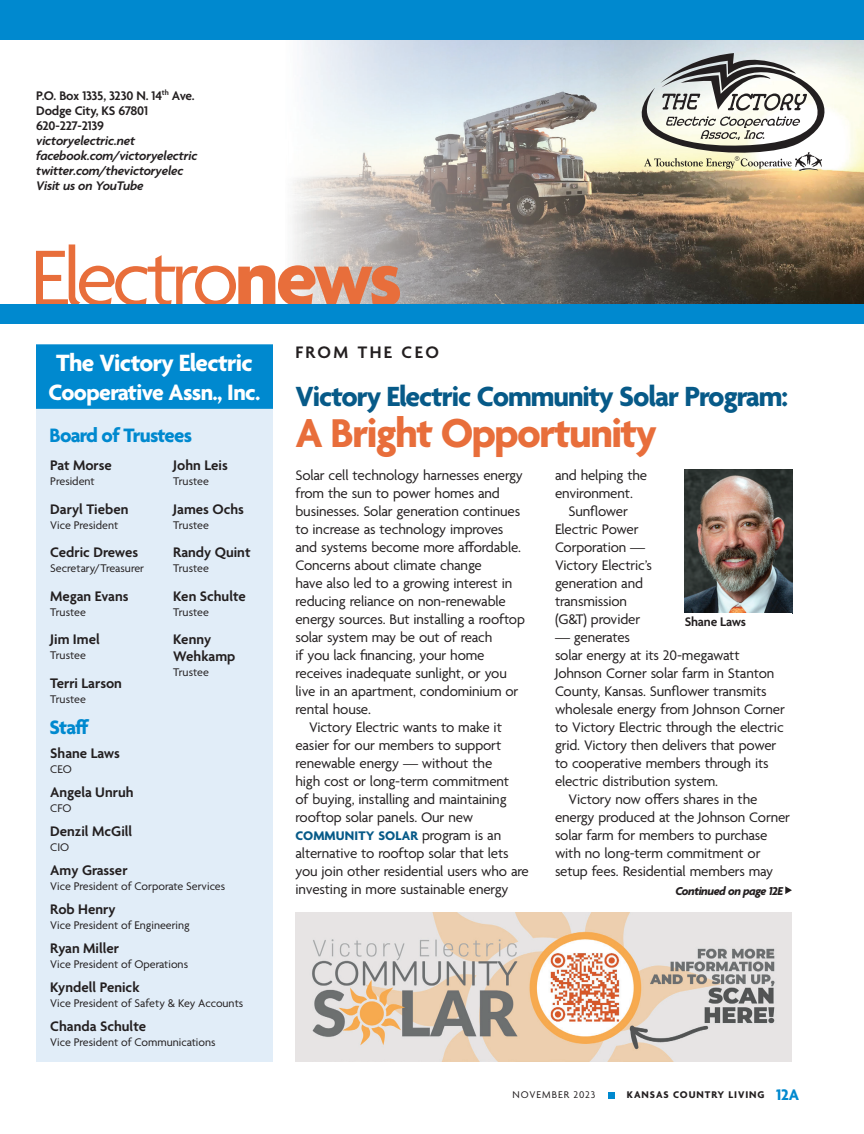
<style>
.page{position:relative;width:864px;height:1134px;background:#fff}
.page>*{position:absolute;margin:0;border:0;box-sizing:border-box;transform-origin:0 0}
.t1{font:85.5px "Agenda";letter-spacing:-.065em;color:#e86e3b}
.t2{font:700 43.5px "Agenda";letter-spacing:-.035em;color:#e86e3b}
.t3{font:700 30px "Agenda";letter-spacing:-.035em;color:#075a88}
.t4{font:700 25.5px "Agenda";letter-spacing:-.025em;color:#fff}
.t5{font:700 24px "Agenda";letter-spacing:-.025em;color:#fff}
.t6{font:700 21px "Agenda";letter-spacing:-.035em;color:#0089cf}
.t7{font:600 18px "Agenda";letter-spacing:.14em;color:#231f20}
.t8{font:15px/18px "Agenda";letter-spacing:-.01em;color:#231f20}
.t9{font:600 15px/16.5px "Agenda";color:#231f20}
.t10{font:italic 600 13.5px/15px "Agenda";letter-spacing:-.015em;color:#231f20}
.t11{font:600 13.5px/15px "Agenda";letter-spacing:-.015em;color:#231f20}
.t12{font:700 13.5px "Agenda";letter-spacing:.01em;color:#075a88}
.t13{font:italic 700 12.3px "Agenda";letter-spacing:-.035em;color:#231f20}
.t14{font:12px "Agenda";color:#231f20}
.t15{font:700 10.5px "Agenda";letter-spacing:.09em;color:#231f20}
.t16{font:10.5px "Agenda";letter-spacing:.09em;color:#231f20}
.s1{font-weight:700}
.s2{font-weight:400;font-size:15px;color:#231f20}
.s3{font-size:16.5px;color:#0089cf}
</style>
<div class="page">
<img style="left:292px;top:40px;width:572px;height:264px">
<img style="left:685px;top:469px;width:107px;height:144px">
<svg style="left:638px;top:51px;width:189px;height:120px"></svg>
<div style="left:36px;top:353px;width:237px;height:709px;background:#e1edf8"></div>
<div style="left:36px;top:344px;width:237px;height:36px;background:#0089cf"></div>
<div style="left:36px;top:373px;width:237px;height:36px;background:#0089cf"></div>
<div style="left:0;top:304px;width:864px;height:20px;background:#0089cf"></div>
<svg style="left:785px;top:886px;width:7px;height:8px"></svg>
<img style="left:296px;top:913px;width:496px;height:149px">
<div style="left:608px;top:1092px;width:7px;height:7px;background:#0089cf"></div>
<div style="left:0;top:0;width:864px;height:40px;background:#0089cf"></div>
<p class="t11" style="left:36px;top:89px;width:160px">P.O. Box 1335, 3230 N. 14<sup>th</sup> Ave.<br>Dodge City, KS 67801<br>620-227-2139</p>
<p class="t10" style="left:36px;top:134px;width:163px">victoryelectric.net facebook.com/victoryelectric twitter.com/thevictoryelec<br>Visit us on YouTube</p>
<h1 class="t1" style="left:30px;top:232px;width:374px">Electro<span class="s1">news</span></h1>
<h3 class="t4" style="left:56px;top:349px;width:198px">The Victory Electric</h3>
<h3 class="t5" style="left:48px;top:379px;width:214px">Cooperative Assn., Inc.</h3>
<h3 class="t6" style="left:50px;top:424px;width:144px">Board of Trustees</h3>
<p class="t9" style="left:50px;top:458px;width:63px">Pat Morse</p>
<p class="t14" style="left:50px;top:475px;width:46px">President</p>
<p class="t9" style="left:50px;top:502px;width:80px">Daryl Tieben</p>
<p class="t14" style="left:50px;top:519px;width:70px">Vice President</p>
<p class="t9" style="left:50px;top:545px;width:90px">Cedric Drewes</p>
<p class="t14" style="left:50px;top:562px;width:95px">Secretary/Treasurer</p>
<p class="t9" style="left:50px;top:589px;width:80px">Megan Evans</p>
<p class="t14" style="left:50px;top:606px;width:37px">Trustee</p>
<p class="t9" style="left:50px;top:632px;width:51px">Jim Imel</p>
<p class="t14" style="left:50px;top:649px;width:37px">Trustee</p>
<p class="t9" style="left:50px;top:676px;width:73px">Terri Larson</p>
<p class="t14" style="left:50px;top:693px;width:37px">Trustee</p>
<p class="t9" style="left:173px;top:458px;width:56px">John Leis</p>
<p class="t14" style="left:173px;top:475px;width:37px">Trustee</p>
<p class="t9" style="left:173px;top:502px;width:72px">James Ochs</p>
<p class="t14" style="left:173px;top:519px;width:37px">Trustee</p>
<p class="t9" style="left:173px;top:545px;width:79px">Randy Quint</p>
<p class="t14" style="left:173px;top:562px;width:37px">Trustee</p>
<p class="t9" style="left:173px;top:589px;width:74px">Ken Schulte</p>
<p class="t14" style="left:173px;top:606px;width:37px">Trustee</p>
<p class="t9" style="left:173px;top:632px;width:64px">Kenny<br>Wehkamp</p>
<p class="t14" style="left:173px;top:666px;width:37px">Trustee</p>
<h3 class="t6" style="left:50px;top:716px;width:42px">Staff</h3>
<p class="t9" style="left:50px;top:745px;width:71px">Shane Laws</p>
<p class="t14" style="left:50px;top:762px;width:23px">CEO</p>
<p class="t9" style="left:50px;top:784px;width:85px">Angela Unruh</p>
<p class="t14" style="left:50px;top:801px;width:23px">CFO</p>
<p class="t9" style="left:50px;top:823px;width:84px">Denzil McGill</p>
<p class="t14" style="left:50px;top:840px;width:21px">CIO</p>
<p class="t9" style="left:50px;top:862px;width:79px">Amy Grasser</p>
<p class="t14" style="left:50px;top:879px;width:176px">Vice President of Corporate Services</p>
<p class="t9" style="left:50px;top:901px;width:67px">Rob Henry</p>
<p class="t14" style="left:50px;top:918px;width:141px">Vice President of Engineering</p>
<p class="t9" style="left:50px;top:940px;width:70px">Ryan Miller</p>
<p class="t14" style="left:50px;top:957px;width:139px">Vice President of Operations</p>
<p class="t9" style="left:50px;top:979px;width:91px">Kyndell Penick</p>
<p class="t14" style="left:50px;top:996px;width:195px">Vice President of Safety &amp; Key Accounts</p>
<p class="t9" style="left:50px;top:1018px;width:97px">Chanda Schulte</p>
<p class="t14" style="left:50px;top:1035px;width:167px">Vice President of Communications</p>
<p class="t7" style="left:296px;top:343px;width:145px">FROM THE CEO</p>
<h3 class="t3" style="left:296px;top:380px;width:494px">Victory Electric Community Solar Program:</h3>
<h2 class="t2" style="left:296px;top:410px;width:363px">A Bright Opportunity</h2>
<p class="t8" style="left:296px;top:467px;width:229px">Solar cell technology harnesses energy</p>
<p class="t8" style="left:296px;top:485px;width:206px">from the sun to power homes and</p>
<p class="t8" style="left:296px;top:503px;width:226px">businesses. Solar generation continues</p>
<p class="t8" style="left:296px;top:521px;width:210px">to increase as technology improves</p>
<p class="t8" style="left:296px;top:539px;width:227px">and systems become more affordable.</p>
<p class="t8" style="left:296px;top:557px;width:188px">Concerns about climate change</p>
<p class="t8" style="left:296px;top:575px;width:218px">have also led to a growing interest in</p>
<p class="t8" style="left:296px;top:593px;width:212px">reducing reliance on non-renewable</p>
<p class="t8" style="left:296px;top:611px;width:231px">energy sources. But installing a rooftop</p>
<p class="t8" style="left:296px;top:629px;width:199px">solar system may be out of reach</p>
<p class="t8" style="left:296px;top:647px;width:191px">if you lack financing, your home</p>
<p class="t8" style="left:296px;top:665px;width:213px">receives inadequate sunlight, or you</p>
<p class="t8" style="left:296px;top:683px;width:224px">live in an apartment, condominium or</p>
<p class="t8" style="left:296px;top:701px;width:77px">rental house.</p>
<p class="t8" style="left:309px;top:719px;width:194px">Victory Electric wants to make it</p>
<p class="t8" style="left:296px;top:737px;width:207px">easier for our members to support</p>
<p class="t8" style="left:296px;top:755px;width:198px">renewable energy — without the</p>
<p class="t8" style="left:296px;top:773px;width:215px">high cost or long-term commitment</p>
<p class="t8" style="left:296px;top:791px;width:213px">of buying, installing and maintaining</p>
<p class="t8" style="left:296px;top:809px;width:179px">rooftop solar panels. Our new</p>
<p class="t12" style="left:296px;top:828px;width:207px">COMMUNITY SOLAR <span class="s2">program is an</span></p>
<p class="t8" style="left:296px;top:845px;width:235px">alternative to rooftop solar that lets you join other residential users who are investing in more sustainable energy</p>
<p class="t8" style="left:555px;top:467px;width:94px">and helping the</p>
<p class="t8" style="left:555px;top:485px;width:79px">environment.</p>
<p class="t8" style="left:569px;top:503px;width:61px">Sunflower</p>
<p class="t8" style="left:555px;top:521px;width:85px">Electric Power</p>
<p class="t8" style="left:555px;top:539px;width:92px">Corporation —</p>
<p class="t8" style="left:555px;top:557px;width:98px">Victory Electric’s</p>
<p class="t8" style="left:555px;top:575px;width:90px">generation and</p>
<p class="t8" style="left:555px;top:593px;width:74px">transmission</p>
<p class="t8" style="left:555px;top:611px;width:87px">(G&amp;T) provider</p>
<p class="t8" style="left:555px;top:629px;width:77px">— generates</p>
<p class="t8" style="left:555px;top:647px;width:186px">solar energy at its 20-megawatt</p>
<p class="t8" style="left:555px;top:665px;width:221px">Johnson Corner solar farm in Stanton</p>
<p class="t8" style="left:555px;top:683px;width:213px">County, Kansas. Sunflower transmits</p>
<p class="t8" style="left:555px;top:701px;width:231px">wholesale energy from Johnson Corner</p>
<p class="t8" style="left:555px;top:719px;width:230px">to Victory Electric through the electric</p>
<p class="t8" style="left:555px;top:737px;width:223px">grid. Victory then delivers that power</p>
<p class="t8" style="left:555px;top:755px;width:215px">to cooperative members through its</p>
<p class="t8" style="left:555px;top:773px;width:165px">electric distribution system.</p>
<p class="t8" style="left:569px;top:791px;width:190px">Victory now offers shares in the</p>
<p class="t8" style="left:555px;top:809px;width:237px">energy produced at the Johnson Corner</p>
<p class="t8" style="left:555px;top:827px;width:214px">solar farm for members to purchase</p>
<p class="t8" style="left:555px;top:845px;width:207px">with no long-term commitment or</p>
<p class="t8" style="left:555px;top:863px;width:220px">setup fees. Residential members may</p>
<p class="t11" style="left:685px;top:615px;width:63px">Shane Laws</p>
<p class="t13" style="left:675px;top:884px;width:109px">Continued on page 12E</p>
<p class="t16" style="left:513px;top:1089px;width:84px">NOVEMBER 2023</p>
<p class="t15" style="left:627px;top:1089px;width:174px">KANSAS COUNTRY LIVING <span class="s3">12A</span></p>
</div>
